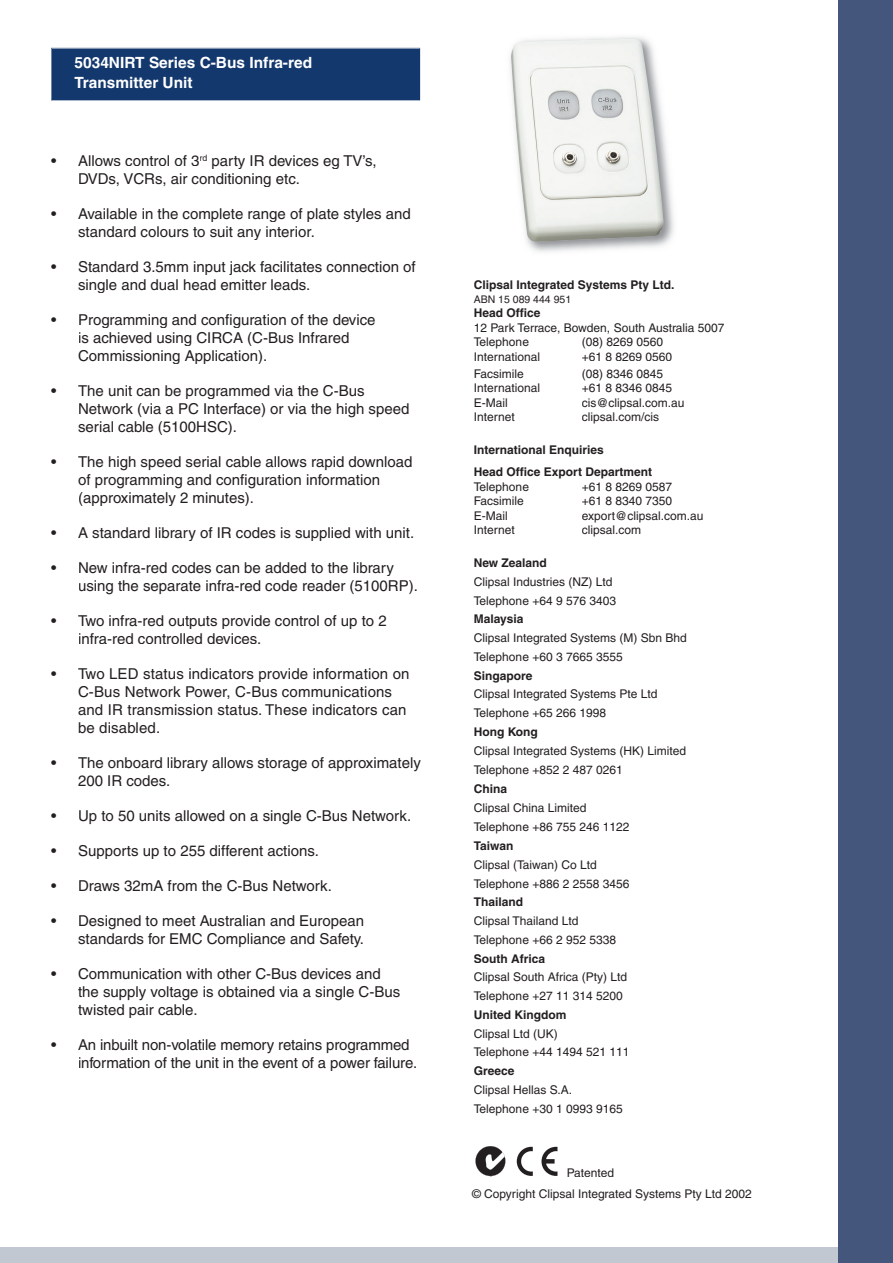
<style>
.page{position:relative;width:893px;height:1263px;background:#fff}
.page>*{position:absolute;margin:0;border:0;box-sizing:border-box;transform-origin:0 0}
.t1{font:700 15.45px/19.5px "Helvetica";color:#fff}
.t2{font:15px/18px "Helvetica";color:#231f20}
.t3{font:12px/18.8px "Helvetica";color:#231f20}
.t4{font:700 12px/23px "Helvetica";color:#231f20}
.t5{font:10.5px "Helvetica";color:#231f20}
</style>
<div class="page">
<div style="left:0;top:1248px;width:838px;height:15px;background:#c1c8d1"></div>
<div style="left:51px;top:48px;width:369px;height:52px;background:#13386d"></div>
<svg style="left:517px;top:1147px;width:16px;height:29px"></svg>
<svg style="left:541px;top:1147px;width:16px;height:29px"></svg>
<div style="left:840px;top:0;width:53px;height:1263px;background:#44567c"></div>
<hr style="left:838px;top:0;width:1px;height:1248px;background:#44567c">
<svg style="left:838px;top:1248px;width:1px;height:15px"></svg>
<hr style="left:839px;top:0;width:1px;height:1263px;background:#44567c">
<svg style="left:475px;top:1146px;width:30px;height:30px"></svg>
<img style="left:510px;top:37px;width:164px;height:215px">
<img style="left:511px;top:39px;width:153px;height:203px">
<p class="t1" style="left:75px;top:53px;width:239px">5034NIRT Series C-Bus Infra-red<br>Transmitter Unit</p>
<p class="t2" style="left:78px;top:151px;width:300px;text-indent:-27px">• Allows control of 3<sup>rd</sup> party IR devices eg TV’s,<br>DVDs, VCRs, air conditioning etc.</p>
<p class="t2" style="left:78px;top:204px;width:334px;text-indent:-27px">• Available in the complete range of plate styles and standard colours to suit any interior.</p>
<p class="t2" style="left:78px;top:257px;width:339px;text-indent:-27px">• Standard 3.5mm input jack facilitates connection of single and dual head emitter leads.</p>
<p class="t2" style="left:78px;top:310px;width:299px;text-indent:-27px">• Programming and configuration of the device is achieved using CIRCA (C-Bus Infrared<br>Commissioning Application).</p>
<p class="t2" style="left:78px;top:381px;width:333px;text-indent:-27px">• The unit can be programmed via the C-Bus<br>Network (via a PC Interface) or via the high speed serial cable (5100HSC).</p>
<p class="t2" style="left:78px;top:452px;width:336px;text-indent:-27px">• The high speed serial cable allows rapid download of programming and configuration information (approximately 2 minutes).</p>
<p class="t2" style="left:51px;top:523px;width:365px">• A standard library of IR codes is supplied with unit.</p>
<p class="t2" style="left:78px;top:558px;width:341px;text-indent:-27px">• New infra-red codes can be added to the library using the separate infra-red code reader (5100RP).</p>
<p class="t2" style="left:78px;top:611px;width:310px;text-indent:-27px">• Two infra-red outputs provide control of up to 2 infra-red controlled devices.</p>
<p class="t2" style="left:78px;top:664px;width:333px;text-indent:-27px">• Two LED status indicators provide information on C-Bus Network Power, C-Bus communications and IR transmission status. These indicators can be disabled.</p>
<p class="t2" style="left:78px;top:753px;width:344px;text-indent:-27px">• The onboard library allows storage of approximately<br>200 IR codes.</p>
<p class="t2" style="left:51px;top:806px;width:362px">• Up to 50 units allowed on a single C-Bus Network.</p>
<p class="t2" style="left:51px;top:841px;width:269px">• Supports up to 255 different actions.</p>
<p class="t2" style="left:51px;top:876px;width:282px">• Draws 32mA from the C-Bus Network.</p>
<p class="t2" style="left:51px;top:911px;width:315px;text-align:right">• Designed to meet Australian and European standards for EMC Compliance and Safety.</p>
<p class="t2" style="left:78px;top:964px;width:324px;text-indent:-27px">• Communication with other C-Bus devices and the supply voltage is obtained via a single C-Bus twisted pair cable.</p>
<p class="t2" style="left:78px;top:1035px;width:341px;text-indent:-27px">• An inbuilt non-volatile memory retains programmed information of the unit in the event of a power failure.</p>
<p class="t4" style="left:474px;top:273px;width:202px">Clipsal Integrated Systems Pty Ltd.</p>
<p class="t5" style="left:474px;top:293px;width:99px">ABN 15 089 444 951</p>
<p class="t4" style="left:474px;top:301px;width:68px">Head Office</p>
<p class="t3" style="left:474px;top:320px;width:252px;line-height:14.4px">12 Park Terrace, Bowden, South Australia 5007<br>Telephone</p>
<p class="t3" style="left:582px;top:332px;width:83px">(08) 8269 0560</p>
<p class="t3" style="left:474px;top:347px;width:68px">International</p>
<p class="t3" style="left:582px;top:347px;width:92px">+61 8 8269 0560</p>
<p class="t3" style="left:474px;top:364px;width:52px">Facsimile</p>
<p class="t3" style="left:582px;top:364px;width:83px">(08) 8346 0845</p>
<p class="t3" style="left:474px;top:379px;width:68px">International</p>
<p class="t3" style="left:582px;top:379px;width:92px">+61 8 8346 0845</p>
<p class="t3" style="left:474px;top:393px;width:35px">E-Mail</p>
<p class="t3" style="left:582px;top:393px;width:104px">cis@clipsal.com.au</p>
<p class="t3" style="left:474px;top:407px;width:42px">Internet</p>
<p class="t3" style="left:582px;top:407px;width:79px">clipsal.com/cis</p>
<p class="t4" style="left:474px;top:438px;width:180px">International Enquiries<br>Head Office Export Department</p>
<p class="t3" style="left:474px;top:477px;width:57px">Telephone</p>
<p class="t3" style="left:582px;top:477px;width:92px">+61 8 8269 0587</p>
<p class="t3" style="left:474px;top:492px;width:52px">Facsimile</p>
<p class="t3" style="left:582px;top:492px;width:92px">+61 8 8340 7350</p>
<p class="t3" style="left:474px;top:506px;width:35px">E-Mail</p>
<p class="t3" style="left:582px;top:506px;width:123px">export@clipsal.com.au</p>
<p class="t3" style="left:474px;top:520px;width:42px">Internet</p>
<p class="t3" style="left:582px;top:520px;width:61px">clipsal.com</p>
<p class="t4" style="left:474px;top:551px;width:75px">New Zealand</p>
<p class="t3" style="left:474px;top:572px;width:144px">Clipsal Industries (NZ) Ltd<br>Telephone +64 9 576 3403</p>
<p class="t4" style="left:474px;top:608px;width:51px">Malaysia</p>
<p class="t3" style="left:474px;top:629px;width:215px">Clipsal Integrated Systems (M) Sbn Bhd<br>Telephone +60 3 7665 3555</p>
<p class="t4" style="left:474px;top:664px;width:60px">Singapore</p>
<p class="t3" style="left:474px;top:685px;width:185px">Clipsal Integrated Systems Pte Ltd<br>Telephone +65 266 1998</p>
<p class="t4" style="left:474px;top:720px;width:66px">Hong Kong</p>
<p class="t3" style="left:474px;top:741px;width:214px;line-height:19.5px">Clipsal Integrated Systems (HK) Limited<br>Telephone +852 2 487 0261</p>
<p class="t4" style="left:474px;top:777px;width:35px">China</p>
<p class="t3" style="left:474px;top:798px;width:157px;line-height:19.5px">Clipsal China Limited<br>Telephone +86 755 246 1122</p>
<p class="t4" style="left:474px;top:834px;width:41px">Taiwan</p>
<p class="t3" style="left:474px;top:855px;width:157px">Clipsal (Taiwan) Co Ltd<br>Telephone +886 2 2558 3456</p>
<p class="t4" style="left:474px;top:890px;width:51px">Thailand</p>
<p class="t3" style="left:474px;top:911px;width:144px">Clipsal Thailand Ltd<br>Telephone +66 2 952 5338</p>
<p class="t4" style="left:474px;top:947px;width:73px">South Africa</p>
<p class="t3" style="left:474px;top:968px;width:155px">Clipsal South Africa (Pty) Ltd<br>Telephone +27 11 314 5200</p>
<p class="t4" style="left:474px;top:1003px;width:94px">United Kingdom</p>
<p class="t3" style="left:474px;top:1024px;width:157px">Clipsal Ltd (UK)<br>Telephone +44 1494 521 111</p>
<p class="t4" style="left:474px;top:1059px;width:42px">Greece</p>
<p class="t3" style="left:474px;top:1080px;width:151px;line-height:19.5px">Clipsal Hellas S.A.<br>Telephone +30 1 0993 9165</p>
<p class="t3" style="left:472px;top:1162px;width:281px;line-height:21.6px;text-indent:95px">Patented<br>© Copyright Clipsal Integrated Systems Pty Ltd 2002</p>
</div>
